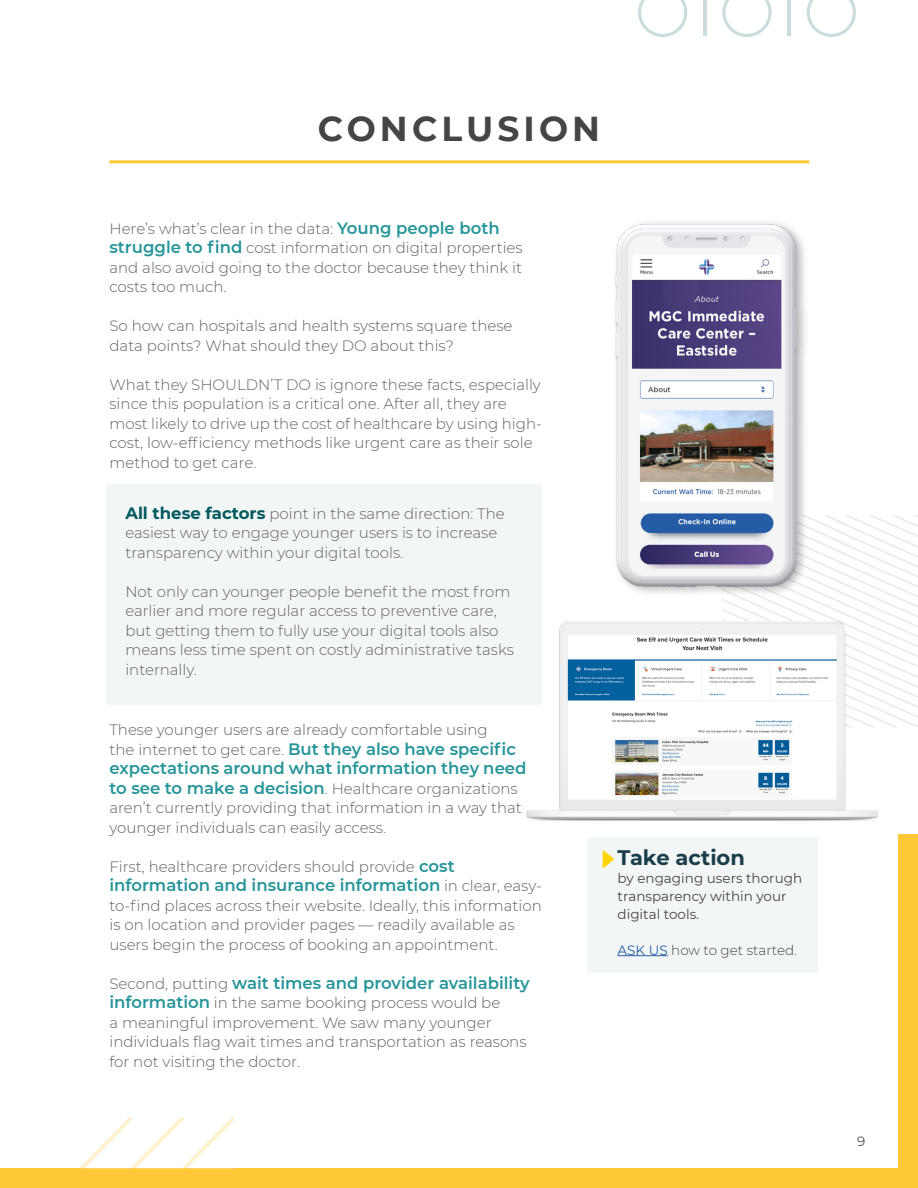
<style>
.page{position:relative;width:918px;height:1188px;background:#fff}
.page>*{position:absolute;margin:0;border:0;box-sizing:border-box;transform-origin:0 0}
.t1{font:700 34.5px "Montserrat";letter-spacing:.12em;color:#444545}
.t2{font:700 21px "Montserrat";color:#1a3d4b}
.t3{font:600 16.5px/19.5px "Montserrat";color:#269599}
.t4{font:300 15px/19.5px "Montserrat";color:#616161}
.t5{font:13.5px/18px "Montserrat";color:#454546}
.t6{font:300 13.5px "Montserrat";color:#454546}
.t7{font:13.5px "Montserrat";color:#231f20}
.s1{font-weight:600;font-size:16.5px;color:#269599}
.s2{font-weight:700;font-size:16.5px;color:#015960}
.s3{font-weight:300;font-size:15px;color:#616161}
.s4{font-weight:400;color:#225ea1}
</style>
<div class="page">
<div style="left:898px;top:835px;width:20px;height:353px;background:#fec836"></div>
<div style="left:0;top:1168px;width:918px;height:20px;background:#fec836"></div>
<svg style="left:807px;top:0;width:49px;height:37px"></svg>
<svg style="left:722px;top:0;width:50px;height:37px"></svg>
<svg style="left:638px;top:0;width:49px;height:37px"></svg>
<hr style="left:703px;top:0;width:3px;height:35px;background:#015960">
<hr style="left:788px;top:0;width:3px;height:35px;background:#015960">
<img style="left:81px;top:1117px;width:153px;height:51px">
<div style="left:587px;top:837px;width:230px;height:136px;background:#f3f6f7"></div>
<hr style="left:109px;top:160px;width:700px;height:3px;background:#fec834">
<hr style="left:618px;top:955px;width:50px;height:1px;background:#225ea1">
<svg style="left:603px;top:850px;width:11px;height:18px"></svg>
<svg style="left:722px;top:515px;width:196px;height:212px"></svg>
<div style="left:107px;top:484px;width:435px;height:221px;background:#f3f6f7"></div>
<img style="left:527px;top:621px;width:351px;height:199px">
<img style="left:615px;top:222px;width:221px;height:373px">
<p class="t1" style="left:318px;top:104px;width:284px">CONCLUSION</p>
<p class="t4" style="left:109px;top:218px;width:415px">Here’s what’s clear in the data: <span class="s1">Young people both struggle to find</span> cost information on digital properties and also avoid going to the doctor because they think it costs too much.</p>
<p class="t4" style="left:109px;top:316px;width:405px">So how can hospitals and health systems square these data points? What should they DO about this?</p>
<p class="t4" style="left:109px;top:374px;width:434px">What they SHOULDN’T DO is ignore these facts, especially since this population is a critical one. After all, they are most likely to drive up the cost of healthcare by using high&shy;cost, low-efficiency methods like urgent care as their sole method to get care.</p>
<p class="t4" style="left:125px;top:503px;width:381px"><span class="s2">All these factors</span> point in the same direction: The easiest way to engage younger users is to increase transparency within your digital tools.</p>
<p class="t4" style="left:125px;top:581px;width:390px">Not only can younger people benefit the most from earlier and more regular access to preventive care, but getting them to fully use your digital tools also means less time spent on costly administrative tasks internally.</p>
<p class="t4" style="left:109px;top:720px;width:380px">These younger users are already comfortable using</p>
<p class="t3" style="left:109px;top:738px;width:419px"><span class="s3">the internet to get care.</span> But they also have specific expectations around what information they need</p>
<p class="t4" style="left:109px;top:778px;width:414px"><span class="s1">to see to make a decision</span>. Healthcare organizations aren’t currently providing that information in a way that younger individuals can easily access.</p>
<p class="t4" style="left:109px;top:856px;width:347px">First, healthcare providers should provide <span class="s1">cost</span></p>
<p class="t3" style="left:109px;top:875px;width:434px">information and insurance information <span class="s3">in clear, easy-</span></p>
<p class="t4" style="left:109px;top:895px;width:434px">to-find places across their website. Ideally, this information is on location and provider pages — readily available as users begin the process of booking an appointment.</p>
<p class="t3" style="left:109px;top:972px;width:422px"><span class="s3">Second, putting</span> wait times and provider availability</p>
<p class="t4" style="left:109px;top:993px;width:419px"><span class="s1">information</span> in the same booking process would be<br>a meaningful improvement. We saw many younger individuals flag wait times and transportation as reasons for not visiting the doctor.</p>
<p class="t2" style="left:618px;top:842px;width:129px">Take action</p>
<p class="t5" style="left:618px;top:868px;width:186px">by engaging users thorugh transparency within your digital tools.</p>
<p class="t6" style="left:618px;top:941px;width:181px"><span class="s4">ASK US</span> how to get started.</p>
<p class="t7" style="left:857px;top:1131px;width:10px">9</p>
</div>
